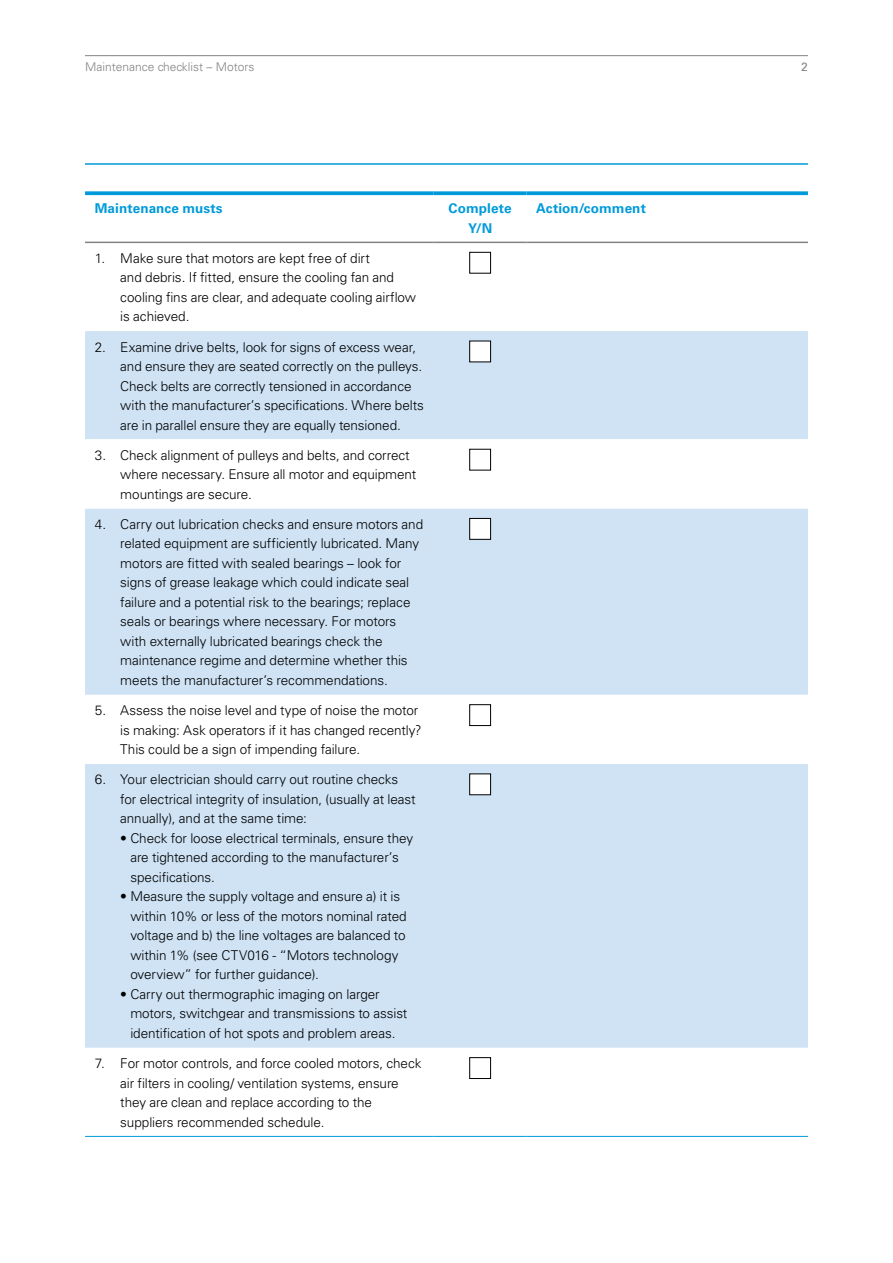
<style>
.page{position:relative;width:893px;height:1263px;background:#fff}
.page>*{position:absolute;margin:0;border:0;box-sizing:border-box;transform-origin:0 0}
.t1{font:300 13.5px/19.5px "Univers";letter-spacing:-.005em;color:#000}
.t2{font:700 13.5px/19.5px "Univers";letter-spacing:.005em;color:#009ada;text-align:center}
.t3{font:300 12px "Univers";color:#808285}
.t4{font:12px "Univers";color:#808285}
</style>
<div class="page">
<hr style="left:85px;top:55px;width:723px;height:1px;background:#808285">
<hr style="left:85px;top:163px;width:723px;height:2px;background:#009ada">
<svg style="left:85px;top:331px;width:723px;height:717px;background:#d4e5f6"></svg>
<svg style="left:85px;top:439px;width:723px;height:69px"></svg>
<hr style="left:85px;top:1136px;width:349px;height:1px;background:#009ada">
<hr style="left:434px;top:1136px;width:92px;height:1px;background:#009ada">
<hr style="left:526px;top:1136px;width:282px;height:1px;background:#009ada">
<svg style="left:85px;top:191px;width:349px;height:4px"></svg>
<svg style="left:434px;top:191px;width:92px;height:4px"></svg>
<svg style="left:526px;top:191px;width:282px;height:4px"></svg>
<hr style="left:85px;top:242px;width:349px;height:1px;background:#808285">
<hr style="left:434px;top:242px;width:92px;height:1px;background:#808285">
<hr style="left:526px;top:242px;width:282px;height:1px;background:#808285">
<div style="left:469px;top:252px;width:22px;height:21px;border:1px solid #000"></div>
<div style="left:470px;top:341px;width:21px;height:21px;background:#fff"></div>
<div style="left:469px;top:341px;width:22px;height:21px;border:1px solid #000"></div>
<div style="left:470px;top:449px;width:21px;height:21px;background:#fff"></div>
<div style="left:469px;top:449px;width:22px;height:21px;border:1px solid #000"></div>
<div style="left:470px;top:518px;width:21px;height:21px;background:#fff"></div>
<div style="left:469px;top:518px;width:22px;height:21px;border:1px solid #000"></div>
<div style="left:470px;top:705px;width:21px;height:20px;background:#fff"></div>
<div style="left:469px;top:704px;width:22px;height:22px;border:1px solid #000"></div>
<div style="left:470px;top:774px;width:21px;height:21px;background:#fff"></div>
<div style="left:469px;top:774px;width:22px;height:21px;border:1px solid #000"></div>
<div style="left:469px;top:1057px;width:22px;height:22px;border:1px solid #000"></div>
<p class="t3" style="left:85px;top:60px;width:171px">Maintenance checklist – Motors</p>
<p class="t4" style="left:801px;top:60px;width:8px">2</p>
<p class="t2" style="left:95px;top:199px;width:129px">Maintenance musts</p>
<p class="t2" style="left:449px;top:199px;width:64px">Complete<br>Y/N</p>
<p class="t2" style="left:536px;top:199px;width:111px">Action/comment</p>
<p class="t1" style="left:120px;top:248px;width:297px;text-indent:-26px">1. Make sure that motors are kept free of dirt<br>and debris. If fitted, ensure the cooling fan and cooling fins are clear, and adequate cooling airflow is achieved.</p>
<p class="t1" style="left:120px;top:337px;width:305px;text-indent:-26px">2. Examine drive belts, look for signs of excess wear, and ensure they are seated correctly on the pulleys.<br>Check belts are correctly tensioned in accordance with the manufacturer’s specifications. Where belts are in parallel ensure they are equally tensioned.</p>
<p class="t1" style="left:120px;top:445px;width:297px;text-indent:-26px">3. Check alignment of pulleys and belts, and correct where necessary. Ensure all motor and equipment mountings are secure.</p>
<p class="t1" style="left:120px;top:514px;width:304px;text-indent:-26px">4. Carry out lubrication checks and ensure motors and related equipment are sufficiently lubricated. Many motors are fitted with sealed bearings – look for signs of grease leakage which could indicate seal failure and a potential risk to the bearings; replace seals or bearings where necessary. For motors with externally lubricated bearings check the maintenance regime and determine whether this meets the manufacturer’s recommendations.</p>
<p class="t1" style="left:120px;top:701px;width:303px;text-indent:-26px">5. Assess the noise level and type of noise the motor is making: Ask operators if it has changed recently?<br>This could be a sign of impending failure.</p>
<p class="t1" style="left:120px;top:770px;width:297px;text-indent:-26px">6. Your electrician should carry out routine checks for electrical integrity of insulation, (usually at least annually), and at the same time:</p>
<p class="t1" style="left:130px;top:828px;width:284px;text-indent:-10px">• Check for loose electrical terminals, ensure they are tightened according to the manufacturer’s specifications.</p>
<p class="t1" style="left:130px;top:887px;width:278px;text-indent:-10px">• Measure the supply voltage and ensure a) it is within 10% or less of the motors nominal rated voltage and b) the line voltages are balanced to within 1% (see CTV016 - “Motors technology overview” for further guidance).</p>
<p class="t1" style="left:130px;top:984px;width:279px;text-indent:-10px">• Carry out thermographic imaging on larger motors, switchgear and transmissions to assist identification of hot spots and problem areas.</p>
<p class="t1" style="left:120px;top:1053px;width:303px;text-indent:-26px">7. For motor controls, and force cooled motors, check air filters in cooling/ ventilation systems, ensure they are clean and replace according to the suppliers recommended schedule.</p>
</div>
